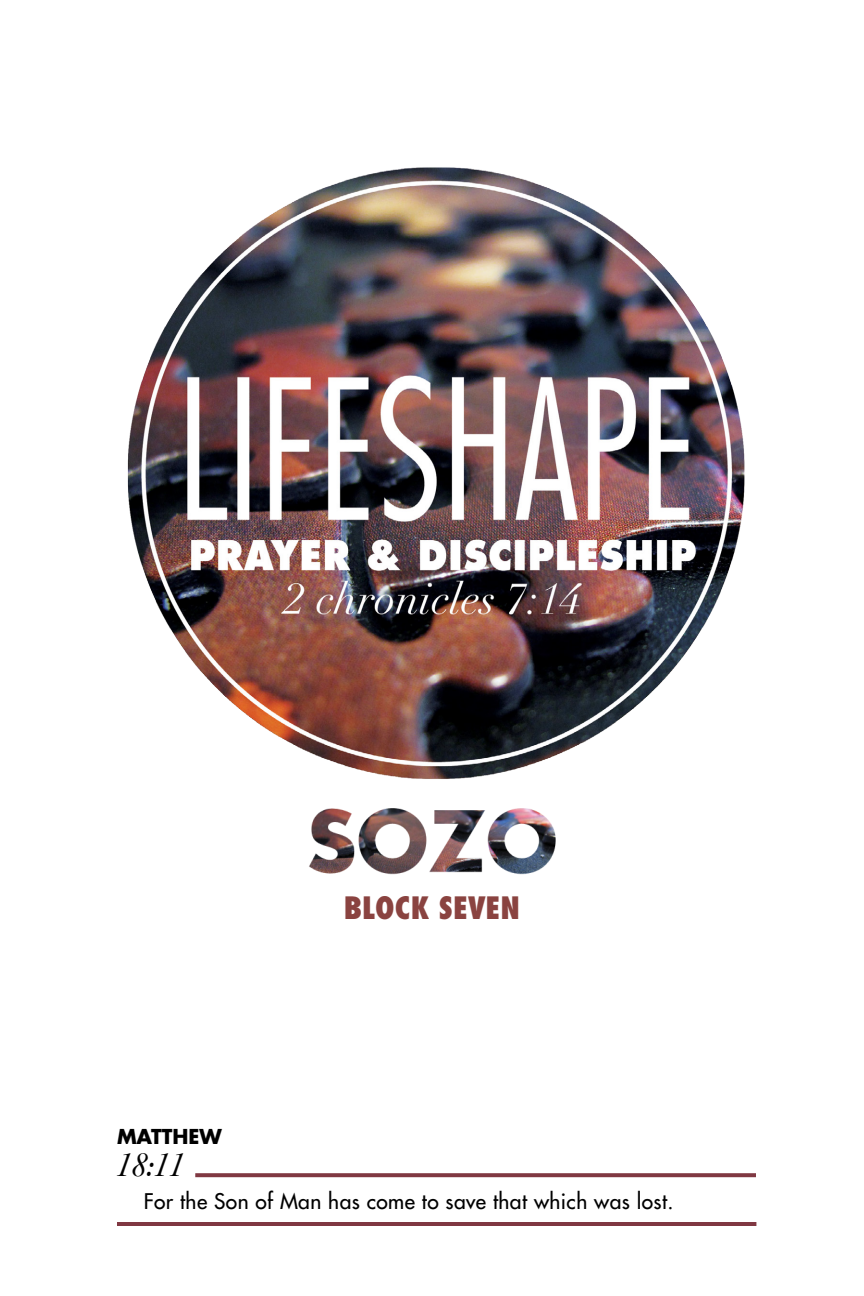
<style>
.page{position:relative;width:864px;height:1296px;background:#fff}
.page>*{position:absolute;margin:0;border:0;box-sizing:border-box;transform-origin:0 0}
.t1{font:italic 34px "Cochin";color:#000}
.t2{font:800 condensed 30px "Futura Std";color:#8a4340}
.t3{font:500 21px "Futura Std";letter-spacing:.02em;color:#000}
.t4{font:700 20px "Futura Std";color:#000}
</style>
<div class="page">
<hr style="left:117px;top:1222px;width:639px;height:4px;background:#803842">
<svg style="left:195px;top:1173px;width:561px;height:4px;background:#86424b"></svg>
<img style="left:127px;top:167px;width:618px;height:611px">
<img style="left:309px;top:778px;width:247px;height:97px">
<p class="t2" style="left:344px;top:889px;width:178px">BLOCK SEVEN</p>
<p class="t4" style="left:117px;top:1123px;width:106px">MATTHEW</p>
<p class="t1" style="left:117px;top:1142px;width:69px">18:11</p>
<p class="t3" style="left:144px;top:1188px;width:531px">For the Son of Man has come to save that which was lost.</p>
</div>
